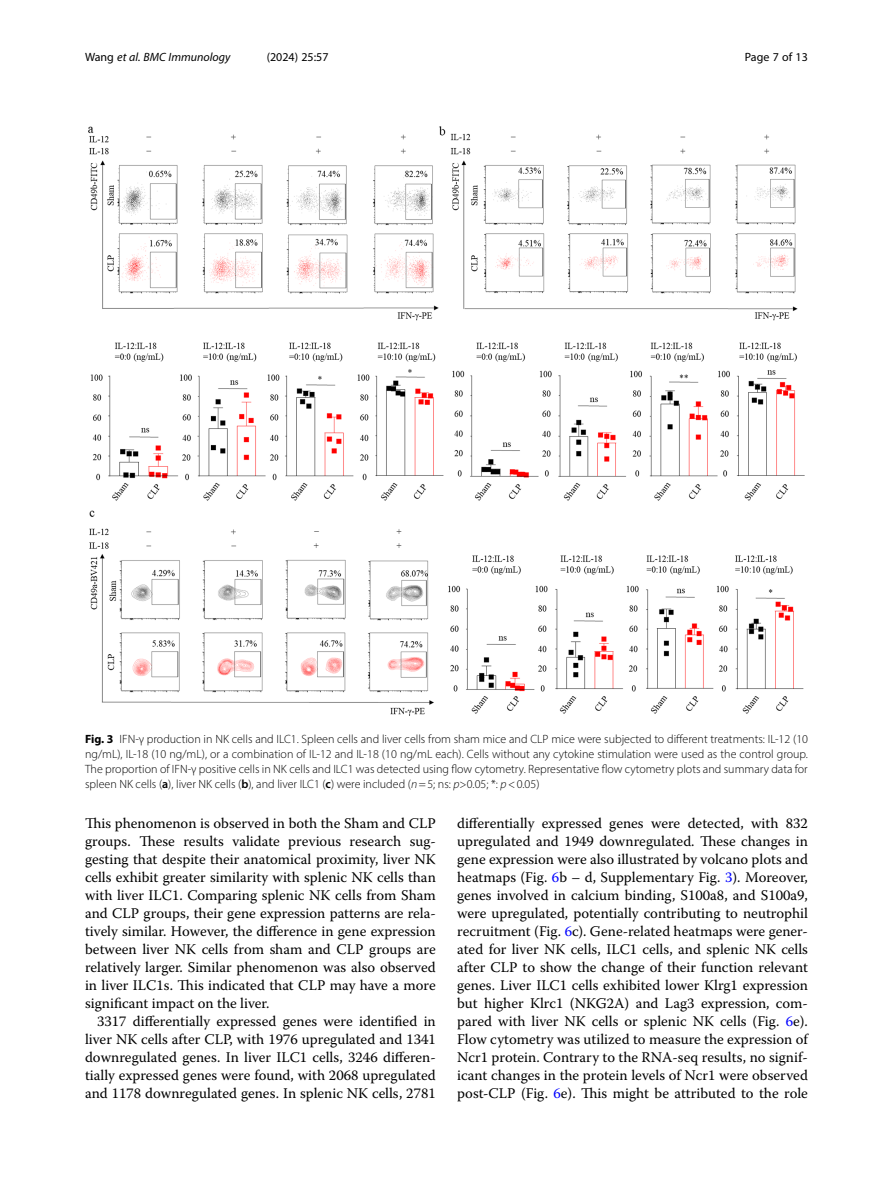
<style>
.page{position:relative;width:893px;height:1191px;background:#fff}
.page>*{position:absolute;margin:0;border:0;box-sizing:border-box;transform-origin:0 0}
.Body_Text_Indent{font:14.7px/18px "Warnock Pro";color:#000;text-align:justify}
.Body_Text{font:14.7px/18px "Warnock Pro";color:#000;text-align:justify}
.Figure_Caption{font:300 12px/15px "Myriad Pro";color:#000;text-align:justify}
.t1{font:italic 12px "Myriad Pro";color:#000}
.t2{font:12px "Myriad Pro";color:#000}
.s1{font-style:normal}
.s2{font-weight:700}
.s3{font-weight:600}
.s4{font-style:italic}
.s5{color:#00f}
</style>
<div class="page">
<img style="left:89px;top:126px;width:715px;height:589px">
<p class="t1" style="left:85px;top:50px;width:147px"><span class="s1">Wang</span> et al. BMC Immunology</p>
<p class="t2" style="left:267px;top:50px;width:63px">(2024) 25:57</p>
<p class="t2" style="left:745px;top:50px;width:65px">Page 7 of 13</p>
<p class="Figure_Caption" style="left:85px;top:731px;width:724px"><span class="s2">Fig. 3</span> IFN-γ production in NK cells and ILC1. Spleen cells and liver cells from sham mice and CLP mice were subjected to different treatments: IL-12 (10 ng/mL), IL-18 (10 ng/mL), or a combination of IL-12 and IL-18 (10 ng/mL each). Cells without any cytokine stimulation were used as the control group.<br>The proportion of IFN-γ positive cells in NK cells and ILC1 was detected using flow cytometry. Representative flow cytometry plots and summary data for spleen NK cells (<span class="s3">a</span>), liver NK cells (<span class="s3">b</span>), and liver ILC1 (<span class="s3">c</span>) were included (<span class="s4">n</span>=5; ns: <span class="s4">p</span>&gt;0.05; *: <span class="s4">p</span>&lt;0.05)</p>
<p class="Body_Text" style="left:85px;top:814px;width:352px">This phenomenon is observed in both the Sham and CLP groups. These results validate previous research sug&shy;gesting that despite their anatomical proximity, liver NK cells exhibit greater similarity with splenic NK cells than with liver ILC1. Comparing splenic NK cells from Sham and CLP groups, their gene expression patterns are rela&shy;tively similar. However, the difference in gene expression between liver NK cells from sham and CLP groups are relatively larger. Similar phenomenon was also observed in liver ILC1s. This indicated that CLP may have a more significant impact on the liver.</p>
<p class="Body_Text_Indent" style="left:85px;top:1012px;width:352px;text-indent:12px">3317 differentially expressed genes were identified in liver NK cells after CLP, with 1976 upregulated and 1341 downregulated genes. In liver ILC1 cells, 3246 differen&shy;tially expressed genes were found, with 2068 upregulated and 1178 downregulated genes. In splenic NK cells, 2781</p>
<p class="Body_Text_Indent" style="left:457px;top:814px;width:352px">differentially expressed genes were detected, with 832 upregulated and 1949 downregulated. These changes in gene expression were also illustrated by volcano plots and heatmaps (Fig. <span class="s5">6</span>b – d, Supplementary Fig. <span class="s5">3</span>). Moreover, genes involved in calcium binding, S100a8, and S100a9, were upregulated, potentially contributing to neutrophil recruitment (Fig. <span class="s5">6</span>c). Gene-related heatmaps were gener&shy;ated for liver NK cells, ILC1 cells, and splenic NK cells after CLP to show the change of their function relevant genes. Liver ILC1 cells exhibited lower Klrg1 expression but higher Klrc1 (NKG2A) and Lag3 expression, com&shy;pared with liver NK cells or splenic NK cells (Fig. <span class="s5">6</span>e).<br>Flow cytometry was utilized to measure the expression of Ncr1 protein. Contrary to the RNA-seq results, no signif&shy;icant changes in the protein levels of Ncr1 were observed post-CLP (Fig. <span class="s5">6</span>e). This might be attributed to the role</p>
</div>
